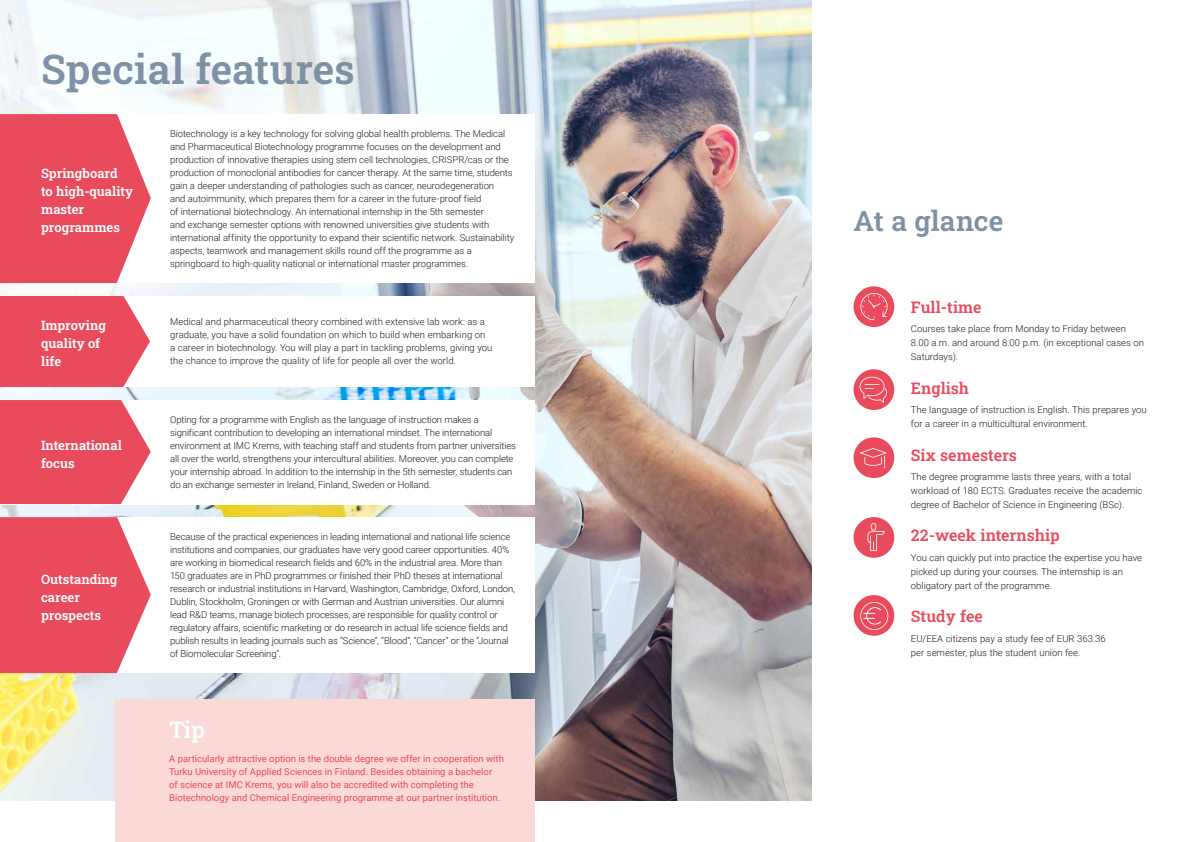
<style>
.page{position:relative;width:1191px;height:842px;background:#fff}
.page>*{position:absolute;margin:0;border:0;box-sizing:border-box;transform-origin:0 0}
.t1{font:600 41px "Roboto Slab";letter-spacing:.005em;color:#7f91a6}
.t2{font:600 28px "Roboto Slab";color:#7f91a6}
.t3{font:600 23px "Roboto Slab";color:#fff}
.t4{font:600 16px "Roboto Slab";color:#e94b5d}
.t5{font:600 13px/18px "Roboto Slab";color:#fff}
.t6{font:300 9.5px/13px "Roboto";letter-spacing:-.01em;color:#1d1d1b}
.t7{font:9.5px/13px "Roboto";color:#e94b5d}
</style>
<div class="page">
<img style="left:0;top:0;width:811px;height:801px">
<div style="left:0;top:400px;width:534px;height:104px;background:#fff"></div>
<div style="left:0;top:517px;width:534px;height:156px;background:#fff"></div>
<div style="left:0;top:296px;width:534px;height:91px;background:#fff"></div>
<svg style="left:0;top:296px;width:150px;height:91px"></svg>
<svg style="left:0;top:400px;width:151px;height:104px"></svg>
<svg style="left:0;top:517px;width:151px;height:156px"></svg>
<div style="left:853px;top:286px;width:41px;height:41px;background:#e94b5d;border-radius:50%"></div>
<svg style="left:860px;top:293px;width:27px;height:27px"></svg>
<div style="left:853px;top:369px;width:41px;height:41px;background:#e94b5d;border-radius:50%"></div>
<svg style="left:859px;top:377px;width:28px;height:26px"></svg>
<div style="left:853px;top:437px;width:41px;height:41px;background:#e94b5d;border-radius:50%"></div>
<svg style="left:860px;top:448px;width:26px;height:20px"></svg>
<div style="left:853px;top:517px;width:41px;height:41px;background:#e94b5d;border-radius:50%"></div>
<svg style="left:867px;top:523px;width:17px;height:28px"></svg>
<div style="left:853px;top:595px;width:41px;height:41px;background:#e94b5d;border-radius:50%"></div>
<svg style="left:860px;top:602px;width:28px;height:28px"></svg>
<div style="left:0;top:114px;width:534px;height:169px;background:#fff"></div>
<svg style="left:0;top:114px;width:151px;height:169px"></svg>
<div style="left:115px;top:699px;width:419px;height:143px;background:#fbd9d6"></div>
<h1 class="t1" style="left:41px;top:41px;width:315px">Special features</h1>
<h3 class="t5" style="left:41px;top:164px;width:94px">Springboard<br>to high-quality master programmes</h3>
<h3 class="t5" style="left:41px;top:316px;width:66px">Improving quality of life</h3>
<h3 class="t5" style="left:41px;top:436px;width:82px">International focus</h3>
<h3 class="t5" style="left:41px;top:570px;width:78px">Outstanding career prospects</h3>
<p class="t6" style="left:170px;top:127px;width:346px">Biotechnology is a key technology for solving global health problems. The Medical and Pharmaceutical Biotechnology programme focuses on the development and production of innovative therapies using stem cell technologies, CRISPR/cas or the production of monoclonal antibodies for cancer therapy. At the same time, students gain a deeper understanding of pathologies such as cancer, neurodegeneration<br>and autoimmunity, which prepares them for a career in the future-proof field<br>of international biotechnology. An international internship in the 5th semester<br>and exchange semester options with renowned universities give students with international affinity the opportunity to expand their scientific network. Sustainability aspects, teamwork and management skills round off the programme as a springboard to high-quality national or international master programmes.</p>
<p class="t6" style="left:170px;top:315px;width:324px">Medical and pharmaceutical theory combined with extensive lab work: as a graduate, you have a solid foundation on which to build when embarking on a career in biotechnology. You will play a part in tackling problems, giving you the chance to improve the quality of life for people all over the world.</p>
<p class="t6" style="left:170px;top:413px;width:347px">Opting for a programme with English as the language of instruction makes a significant contribution to developing an international mindset. The international environment at IMC Krems, with teaching staff and students from partner universities all over the world, strengthens your intercultural abilities. Moreover, you can complete your internship abroad. In addition to the internship in the 5th semester, students can do an exchange semester in Ireland, Finland, Sweden or Holland.</p>
<p class="t6" style="left:170px;top:530px;width:346px">Because of the practical experiences in leading international and national life science institutions and companies, our graduates have very good career opportunities. 40% are working in biomedical research fields and 60% in the industrial area. More than 150 graduates are in PhD programmes or finished their PhD theses at international research or industrial institutions in Harvard, Washington, Cambridge, Oxford, London, Dublin, Stockholm, Groningen or with German and Austrian universities. Our alumni lead R&amp;D teams, manage biotech processes, are responsible for quality control or regulatory affairs, scientific marketing or do research in actual life science fields and publish results in leading journals such as “Science”, “Blood”, “Cancer” or the “Journal of Biomolecular Screening”.</p>
<h3 class="t3" style="left:169px;top:714px;width:37px">Tip</h3>
<p class="t7" style="left:169px;top:752px;width:336px">A particularly attractive option is the double degree we offer in cooperation with Turku University of Applied Sciences in Finland. Besides obtaining a bachelor<br>of science at IMC Krems, you will also be accredited with completing the Biotechnology and Chemical Engineering programme at our partner institution.</p>
<h2 class="t2" style="left:853px;top:202px;width:151px">At a glance</h2>
<h3 class="t4" style="left:911px;top:296px;width:72px">Full-time</h3>
<p class="t6" style="left:911px;top:322px;width:234px;line-height:14px">Courses take place from Monday to Friday between<br>8.00 a.m. and around 8.00 p.m. (in exceptional cases on<br>Saturdays).</p>
<h3 class="t4" style="left:911px;top:377px;width:60px">English</h3>
<p class="t6" style="left:911px;top:403px;width:237px;line-height:14px">The language of instruction is English. This prepares you for a career in a multicultural environment.</p>
<h3 class="t4" style="left:911px;top:444px;width:107px">Six semesters</h3>
<p class="t6" style="left:911px;top:469px;width:233px;line-height:14px">The degree programme lasts three years, with a total workload of 180 ECTS. Graduates receive the academic degree of Bachelor of Science in Engineering (BSc).</p>
<h3 class="t4" style="left:911px;top:525px;width:150px">22-week internship</h3>
<p class="t6" style="left:911px;top:550px;width:233px;line-height:14px">You can quickly put into practice the expertise you have picked up during your courses. The internship is an obligatory part of the programme.</p>
<h3 class="t4" style="left:911px;top:605px;width:73px">Study fee</h3>
<p class="t6" style="left:911px;top:631px;width:196px;line-height:14px">EU/EEA citizens pay a study fee of EUR 363.36 per semester, plus the student union fee.</p>
</div>
